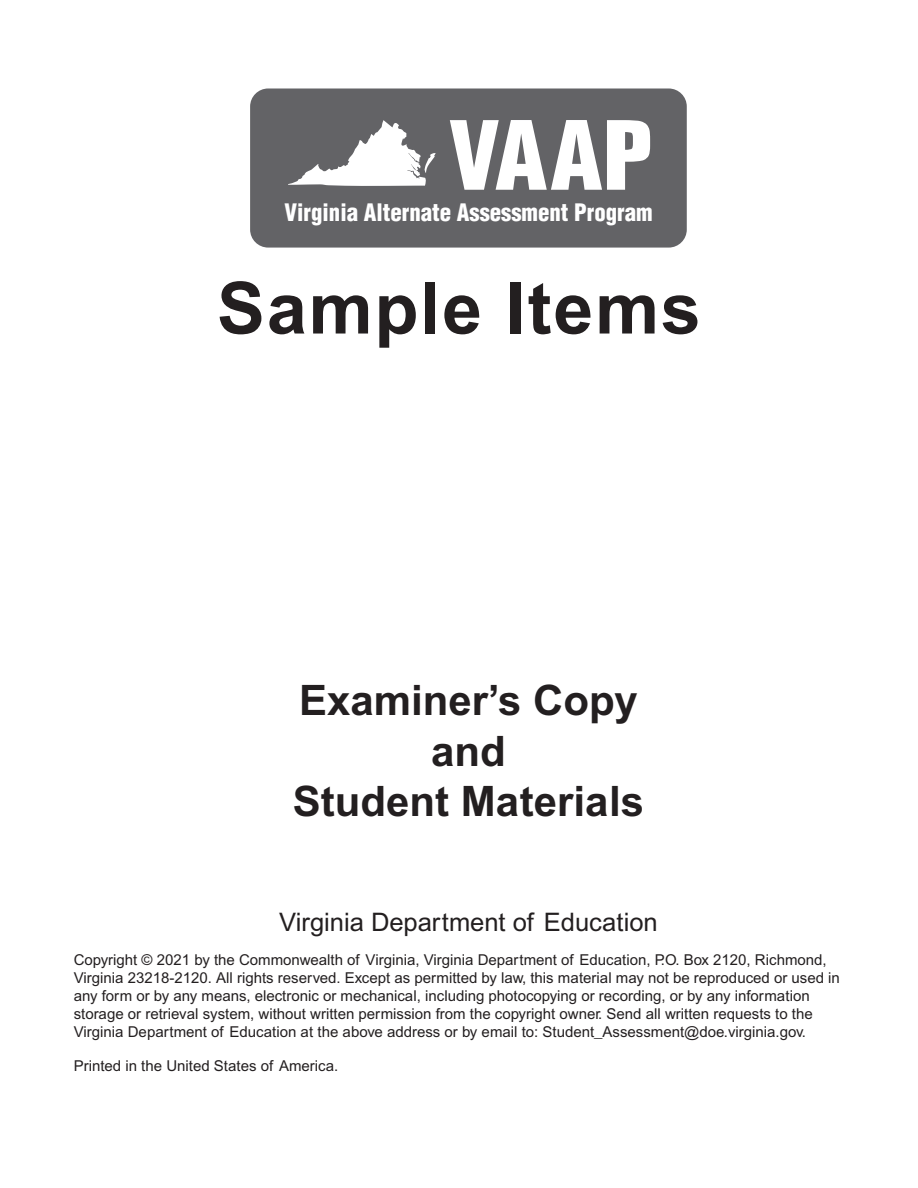
<style>
.page{position:relative;width:918px;height:1188px;background:#fff}
.page>*{position:absolute;margin:0;border:0;box-sizing:border-box;transform-origin:0 0}
.t1{font:700 72px "Arial MT Pro";letter-spacing:.025em;color:#231f20}
.t2{font:700 42px/50.4px "Arial MT Pro";color:#231f20;text-align:center}
.t3{font:25.5px "Arial MT Pro";color:#231f20}
.t4{font:900 condensed 23.55px "Helvetica LT Pro";color:#fff}
.t5{font:15px/18px "Arial MT Pro";color:#231f20}
</style>
<div class="page">
<div style="left:250px;top:89px;width:437px;height:159px;background:#636366;border-radius:18px"></div>
<svg style="left:288px;top:120px;width:148px;height:66px"></svg>
<svg style="left:450px;top:120px;width:200px;height:70px"></svg>
<h1 class="t4" style="left:285px;top:199px;width:370px">Virginia Alternate Assessment Program</h1>
<h2 class="t1" style="left:217px;top:282px;width:485px">Sample Items</h2>
<h3 class="t2" style="left:293px;top:679px;width:353px">Examiner’s Copy and<br>Student Materials</h3>
<p class="t3" style="left:279px;top:912px;width:380px">Virginia Department of Education</p>
<p class="t5" style="left:74px;top:951px;width:768px">Copyright © 2021 by the Commonwealth of Virginia, Virginia Department of Education, P.O. Box 2120, Richmond, Virginia 23218-2120. All rights reserved. Except as permitted by law, this material may not be reproduced or used in any form or by any means, electronic or mechanical, including photocopying or recording, or by any information storage or retrieval system, without written permission from the copyright owner. Send all written requests to the Virginia Department of Education at the above address or by email to: Student_Assessment@doe.virginia.gov.</p>
<p class="t5" style="left:74px;top:1058px;width:266px">Printed in the United States of America.</p>
</div>
